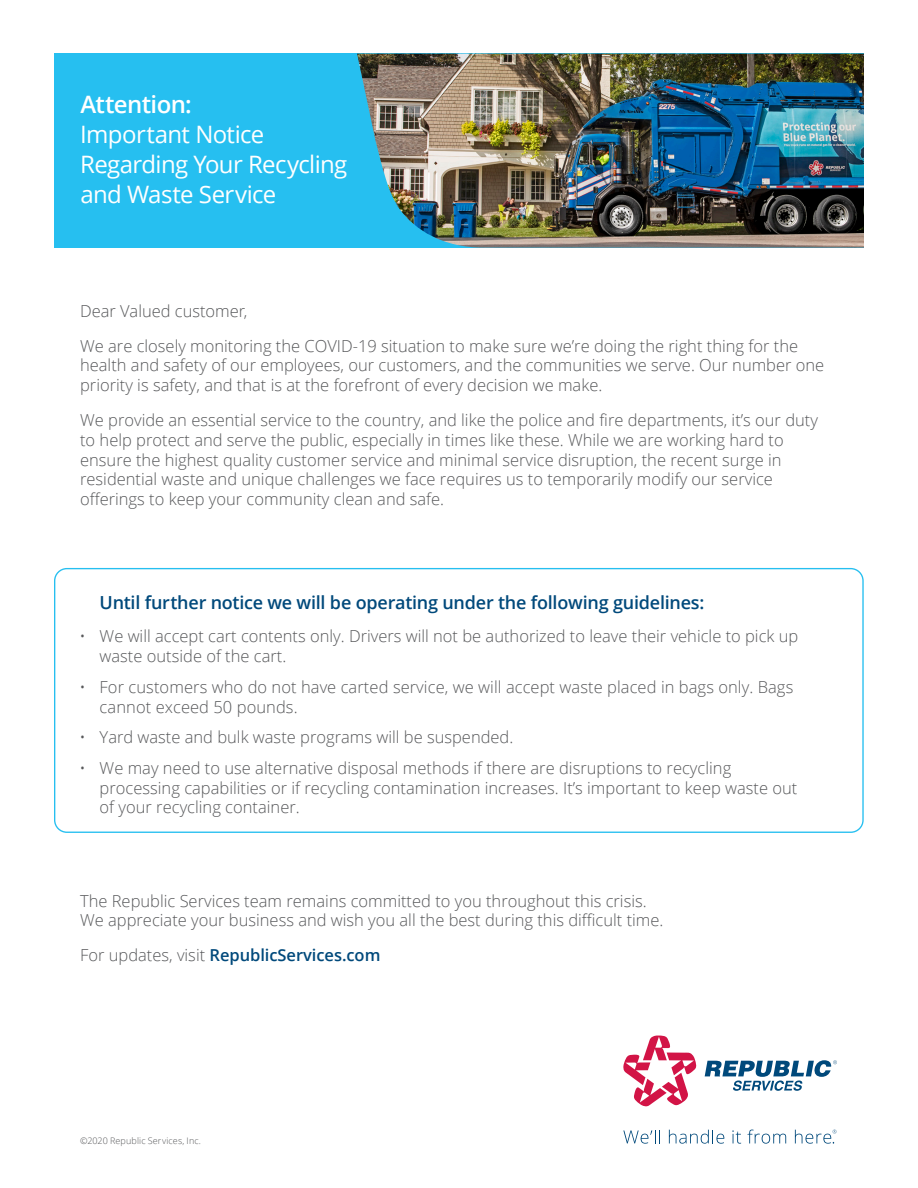
<style>
.page{position:relative;width:918px;height:1188px;background:#fff}
.page>*{position:absolute;margin:0;border:0;box-sizing:border-box;transform-origin:0 0}
.t1{font:24px/30px "Open Sans";letter-spacing:-.025em;color:#fff}
.t2{font:600 24px "Open Sans";letter-spacing:-.025em;color:#fff}
.t3{font:600 18px "Open Sans";letter-spacing:-.015em;color:#00497b}
.t4{font:300 16.5px/19.8px "Open Sans";color:#57585a}
.t5{font:600 16.5px "Open Sans";letter-spacing:-.005em;color:#00497b}
.t6{font:300 9px "Open Sans";letter-spacing:.015em;color:#57585a}
.s1{font-weight:300;color:#57585a}
</style>
<div class="page">
<div style="left:54px;top:54px;width:810px;height:194px;background:#26bff0"></div>
<img style="left:357px;top:54px;width:507px;height:194px">
<svg style="left:623px;top:1035px;width:214px;height:72px"></svg>
<svg style="left:623px;top:1130px;width:37px;height:14px"></svg>
<svg style="left:669px;top:1130px;width:55px;height:14px"></svg>
<svg style="left:732px;top:1130px;width:9px;height:14px"></svg>
<svg style="left:747px;top:1130px;width:39px;height:14px"></svg>
<svg style="left:795px;top:1130px;width:41px;height:14px"></svg>
<p class="t2" style="left:80px;top:87px;width:113px">Attention:</p>
<p class="t1" style="left:80px;top:118px;width:269px">Important Notice<br>Regarding Your Recycling and Waste Service</p>
<p class="t4" style="left:80px;top:293px;width:720px;line-height:34.8px">Dear Valued customer,<br>We are closely monitoring the COVID-19 situation to make sure we’re doing the right thing for the</p>
<p class="t4" style="left:80px;top:355px;width:746px">health and safety of our employees, our customers, and the communities we serve. Our number one priority is safety, and that is at the forefront of every decision we make.</p>
<p class="t4" style="left:80px;top:410px;width:739px">We provide an essential service to the country, and like the police and fire departments, it’s our duty to help protect and serve the public, especially in times like these. While we are working hard to ensure the highest quality customer service and minimal service disruption, the recent surge in residential waste and unique challenges we face requires us to temporarily modify our service offerings to keep your community clean and safe.</p>
<p class="t3" style="left:100px;top:590px;width:606px">Until further notice we will be operating under the following guidelines:</p>
<p class="t4" style="left:100px;top:626px;width:700px;text-indent:-20px">• We will accept cart contents only. Drivers will not be authorized to leave their vehicle to pick up waste outside of the cart.</p>
<p class="t4" style="left:100px;top:676px;width:695px;text-indent:-20px">• For customers who do not have carted service, we will accept waste placed in bags only. Bags cannot exceed 50 pounds.</p>
<p class="t4" style="left:79px;top:727px;width:436px">• Yard waste and bulk waste programs will be suspended.</p>
<p class="t4" style="left:100px;top:757px;width:699px;text-indent:-20px">• We may need to use alternative disposal methods if there are disruptions to recycling processing capabilities or if recycling contamination increases. It’s important to keep waste out of your recycling container.</p>
<p class="t4" style="left:80px;top:890px;width:585px">The Republic Services team remains committed to you throughout this crisis.<br>We appreciate your business and wish you all the best during this difficult time.</p>
<p class="t5" style="left:80px;top:944px;width:302px"><span class="s1">For updates, visit</span> RepublicServices.com</p>
<p class="t6" style="left:80px;top:1134px;width:122px">©2020 Republic Services, Inc.</p>
</div>
